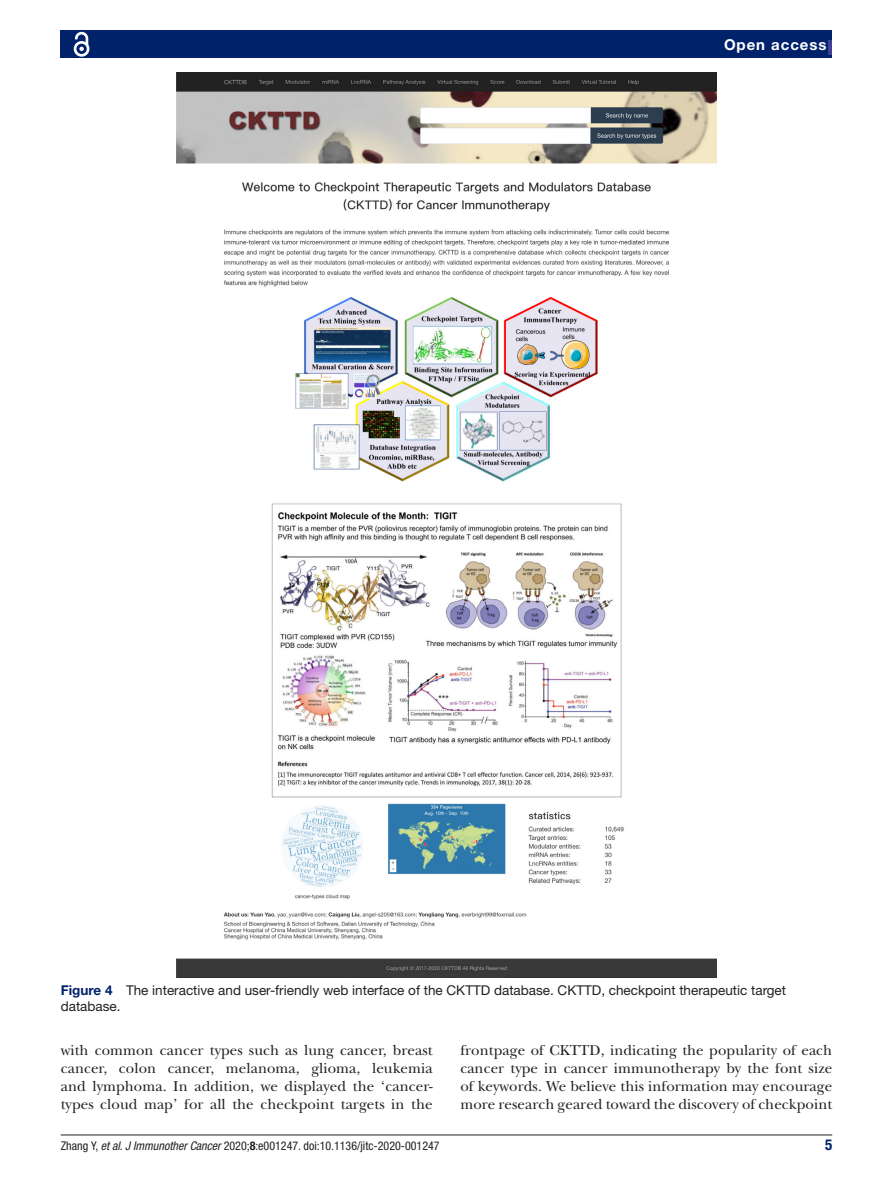
<style>
.page{position:relative;width:893px;height:1191px;background:#fff}
.page>*{position:absolute;margin:0;border:0;box-sizing:border-box;transform-origin:0 0}
.t1{font:15px/18px "New Baskerville";letter-spacing:.005em;color:#231f20;text-align:justify}
.t2{font:700 15px "Helvetica Neue LT Std";letter-spacing:.065em;color:#fff}
.t3{font:700 condensed 15px "Helvetica Neue LT Std";color:#00226b}
.t4{font:13.5px/16.2px "Helvetica Neue LT Std";color:#231f20}
.t5{font:condensed 12px "Helvetica Neue LT Std";color:#231f20}
.s1{font-weight:700;color:#00226b}
.s2{font-style:italic}
.s3{font-weight:700}
</style>
<div class="page">
<hr style="left:61px;top:1134px;width:771px;height:1px;background:#231f20">
<div style="left:61px;top:31px;width:771px;height:27px;background:#00226b"></div>
<hr style="left:828px;top:40px;width:4px;height:15px;background:#414099">
<svg style="left:73px;top:31px;width:17px;height:26px"></svg>
<img style="left:176px;top:73px;width:540px;height:904px">
<p class="t2" style="left:724px;top:35px;width:104px">Open access</p>
<p class="t4" style="left:61px;top:982px;width:727px"><span class="s1">Figure 4</span> The interactive and user-friendly web interface of the CKTTD database. CKTTD, checkpoint therapeutic target database.</p>
<p class="t1" style="left:61px;top:1041px;width:373px">with common cancer types such as lung cancer, breast cancer, colon cancer, melanoma, glioma, leukemia and lymphoma. In addition, we displayed the ‘cancer&shy;types cloud map’ for all the checkpoint targets in the</p>
<p class="t1" style="left:460px;top:1041px;width:373px">frontpage of CKTTD, indicating the popularity of each cancer type in cancer immunotherapy by the font size of keywords. We believe this information may encourage more research geared toward the discovery of checkpoint</p>
<p class="t5" style="left:61px;top:1138px;width:380px">Zhang Y, <span class="s2">et al</span>. <span class="s2">J Immunother Cancer</span> 2020;<span class="s3">8</span>:e001247. doi:10.1136/jitc-2020-001247</p>
<p class="t3" style="left:825px;top:1135px;width:9px">5</p>
</div>
